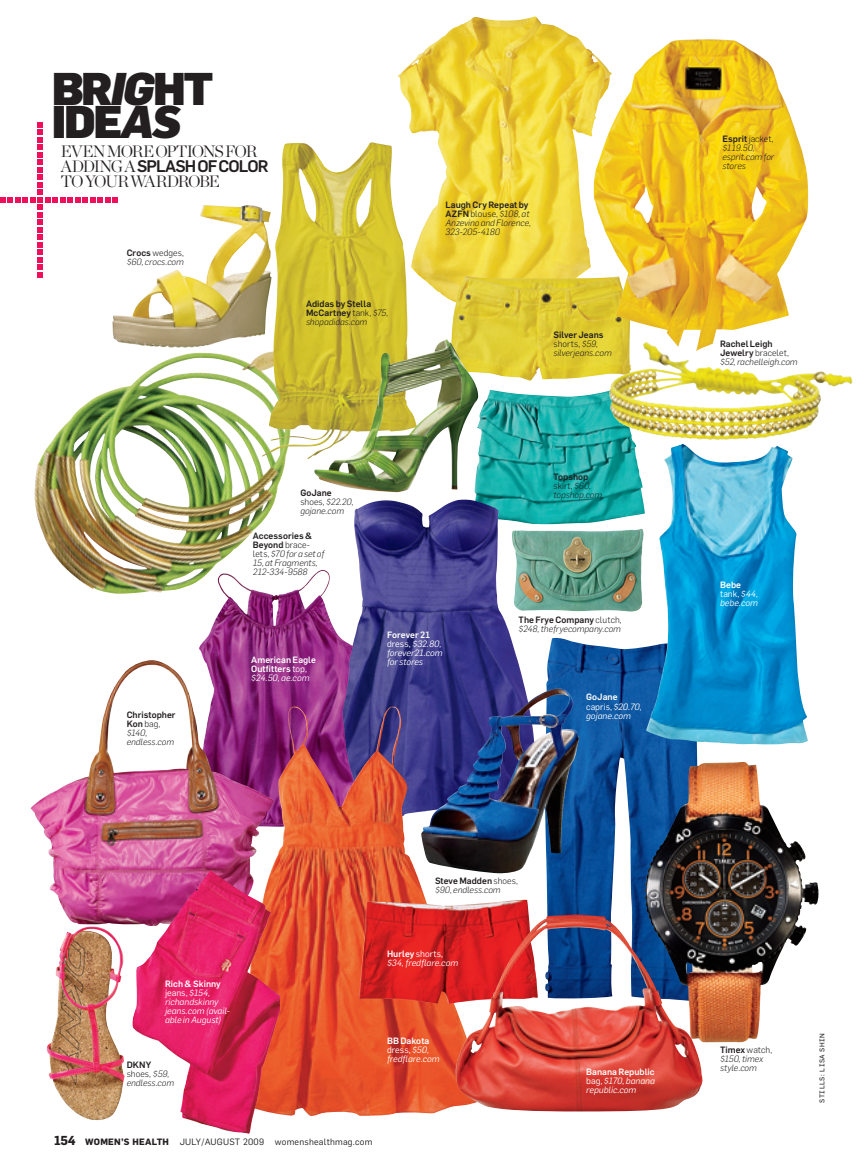
<style>
.page{position:relative;width:864px;height:1175px;background:#fff}
.page>*{position:absolute;margin:0;border:0;box-sizing:border-box;transform-origin:0 0}
.DP_SB_DEK_FlamaMed{font:900 45px/33px "Flama";color:#231f20}
.SS_DEK_ChronDispla{font:300 16.5px/15px "Chronicle Display";letter-spacing:-.07em;color:#231f20}
.TEXT_FlamaLt_7_5_9{font:italic 300 9px/9px "Flama";color:#231f20}
.TEXT_FlamaLt_7_5_9-2{font:italic 9px/9px "Flama";letter-spacing:.005em;color:#fff}
.t1{font:9px "Flama";letter-spacing:.025em;color:#231f20}
.TEXT_FlamaLt_7_5_9-3{font:500 9px/9px "Flama";color:#231f20}
.TEXT_FlamaLt_7_5_9-4{font:500 9px/9px "Flama";color:#fff}
.WH_Gutter_Credit{font:6.75px "Flama Basic";letter-spacing:.095em;color:#231f20}
.s1{font-style:italic}
.s2{font-family:"Flama";font-weight:500}
.s3{font-weight:500;font-style:normal}
.s4{font-style:normal}
.s5{font-weight:300}
.s6{font-weight:300;font-style:italic}
.s7{font-weight:400}
.s8{font-weight:400;font-style:italic}
.s9{font-weight:700;font-size:12.75px}
.s10{font-weight:700}
</style>
<div class="page">
<svg style="left:0;top:122px;width:118px;height:155px"></svg>
<img style="left:34px;top:352px;width:252px;height:242px">
<img style="left:398px;top:16px;width:196px;height:270px">
<img style="left:446px;top:276px;width:185px;height:105px">
<img style="left:262px;top:142px;width:155px;height:317px">
<img style="left:594px;top:39px;width:214px;height:312px">
<img style="left:474px;top:389px;width:171px;height:135px">
<img style="left:332px;top:500px;width:183px;height:204px">
<img style="left:512px;top:528px;width:132px;height:83px">
<img style="left:546px;top:637px;width:152px;height:277px">
<img style="left:249px;top:569px;width:104px;height:99px">
<img style="left:30px;top:660px;width:244px;height:265px">
<img style="left:229px;top:704px;width:226px;height:412px">
<img style="left:359px;top:899px;width:170px;height:105px">
<img style="left:645px;top:761px;width:174px;height:282px">
<img style="left:455px;top:914px;width:249px;height:197px">
<img style="left:421px;top:688px;width:159px;height:185px">
<img style="left:646px;top:444px;width:162px;height:300px">
<img style="left:634px;top:379px;width:208px;height:29px">
<img style="left:314px;top:339px;width:164px;height:153px">
<img style="left:112px;top:205px;width:160px;height:142px">
<img style="left:131px;top:870px;width:149px;height:263px">
<img style="left:45px;top:924px;width:80px;height:196px">
<p class="DP_SB_DEK_FlamaMed" style="left:52px;top:71px;width:163px">Br<span class="s1">ig</span>ht ide<span class="s1">as</span></p>
<p class="SS_DEK_ChronDispla" style="left:61px;top:143px;width:209px">EVEN MORE OPTIONS FOR<br>ADDING A<span class="s2">splash of color<br></span>TO YOUR WARDROBE</p>
<p class="TEXT_FlamaLt_7_5_9" style="left:127px;top:248px;width:59px"><span class="s3">Crocs</span> <span class="s4">wedges, </span>$60, crocs.com</p>
<p class="TEXT_FlamaLt_7_5_9-3" style="left:306px;top:299px;width:84px">Adidas by Stella<br>McCartney <span class="s5">tank,</span> <span class="s6">$75, shopadidas.com</span></p>
<p class="TEXT_FlamaLt_7_5_9" style="left:300px;top:488px;width:55px"><span class="s3">GoJane </span><span class="s4">shoes,</span> $22.20, gojane.com</p>
<p class="TEXT_FlamaLt_7_5_9" style="left:253px;top:531px;width:73px"><span class="s3">Accessories &amp;<br>Beyond</span> <span class="s4">brace&shy;lets,</span> $70 for a set of<br>15, at Fragments,<br>212-334-9588</p>
<p class="TEXT_FlamaLt_7_5_9" style="left:446px;top:200px;width:87px"><span class="s3">Laugh Cry Repeat by<br>AZFN</span> <span class="s4">blouse,</span> $108, at<br>Anzevino and Florence,<br>323-205-4180</p>
<p class="TEXT_FlamaLt_7_5_9" style="left:554px;top:330px;width:60px"><span class="s3">Silver Jeans </span><span class="s4">shorts,</span> $59, silverjeans.com</p>
<p class="TEXT_FlamaLt_7_5_9" style="left:554px;top:472px;width:50px"><span class="s3">Topshop </span><span class="s4">skirt,</span> $60, topshop.com</p>
<p class="TEXT_FlamaLt_7_5_9" style="left:127px;top:709px;width:50px"><span class="s3">Christopher<br>Kon</span> <span class="s4">bag, </span>$140, endless.com</p>
<p class="TEXT_FlamaLt_7_5_9-4" style="left:251px;top:655px;width:66px">American Eagle<br>Outfitters <span class="s7">top, </span><span class="s8">$24.50, ae.com</span></p>
<p class="TEXT_FlamaLt_7_5_9-2" style="left:387px;top:630px;width:57px"><span class="s3">Forever 21 </span><span class="s4">dress,</span> $32.80, forever21.com for stores</p>
<p class="TEXT_FlamaLt_7_5_9" style="left:519px;top:615px;width:105px"><span class="s3">The Frye Company</span> <span class="s4">clutch, </span>$248, thefryecompany.com</p>
<p class="TEXT_FlamaLt_7_5_9-2" style="left:586px;top:692px;width:57px"><span class="s3">GoJane </span><span class="s4">capris,</span> $20.70, gojane.com</p>
<p class="TEXT_FlamaLt_7_5_9" style="left:435px;top:876px;width:84px"><span class="s3">Steve Madden</span> <span class="s4">shoes, </span>$90, endless.com</p>
<p class="TEXT_FlamaLt_7_5_9-2" style="left:165px;top:979px;width:66px"><span class="s3">Rich &amp; Skinny </span><span class="s4">jeans,</span> $154, richandskinny jeans.com (avail&shy;able in August)</p>
<p class="TEXT_FlamaLt_7_5_9" style="left:127px;top:1060px;width:49px"><span class="s3">DKNY<br></span><span class="s4">shoes,</span> $59, endless.com</p>
<p class="TEXT_FlamaLt_7_5_9-2" style="left:387px;top:949px;width:73px"><span class="s3">Hurley</span> <span class="s4">shorts, </span>$34, fredflare.com</p>
<p class="TEXT_FlamaLt_7_5_9-2" style="left:387px;top:1035px;width:54px"><span class="s3">BB Dakota </span><span class="s4">dress,</span> $50, fredflare.com</p>
<p class="t1" style="left:54px;top:1136px;width:320px"><span class="s9">154</span> <span class="s10">WOMEN’S HEALTH</span> july/august 2009 womenshealthmag.com</p>
<p class="TEXT_FlamaLt_7_5_9-2" style="left:586px;top:1067px;width:70px;text-align:justify"><span class="s3">Banana Republic </span><span class="s4">bag,</span> $170, banana republic.com</p>
<p class="TEXT_FlamaLt_7_5_9" style="left:722px;top:134px;width:53px"><span class="s3">Esprit</span> <span class="s4">jacket, </span>$119.50, esprit.com for stores</p>
<p class="TEXT_FlamaLt_7_5_9" style="left:720px;top:339px;width:79px"><span class="s3">Rachel Leigh<br>Jewelry</span> <span class="s4">bracelet, </span>$52, rachelleigh.com</p>
<p class="TEXT_FlamaLt_7_5_9-2" style="left:720px;top:580px;width:39px"><span class="s3">Bebe </span><span class="s4">tank,</span> $44, bebe.com</p>
<p class="TEXT_FlamaLt_7_5_9" style="left:720px;top:1045px;width:54px"><span class="s3">Timex</span> <span class="s4">watch, </span>$150, timex style.com</p>
<p class="WH_Gutter_Credit" style="left:818px;top:1102px;width:71px;rotate:-90deg">stills: lisa shin</p>
</div>
